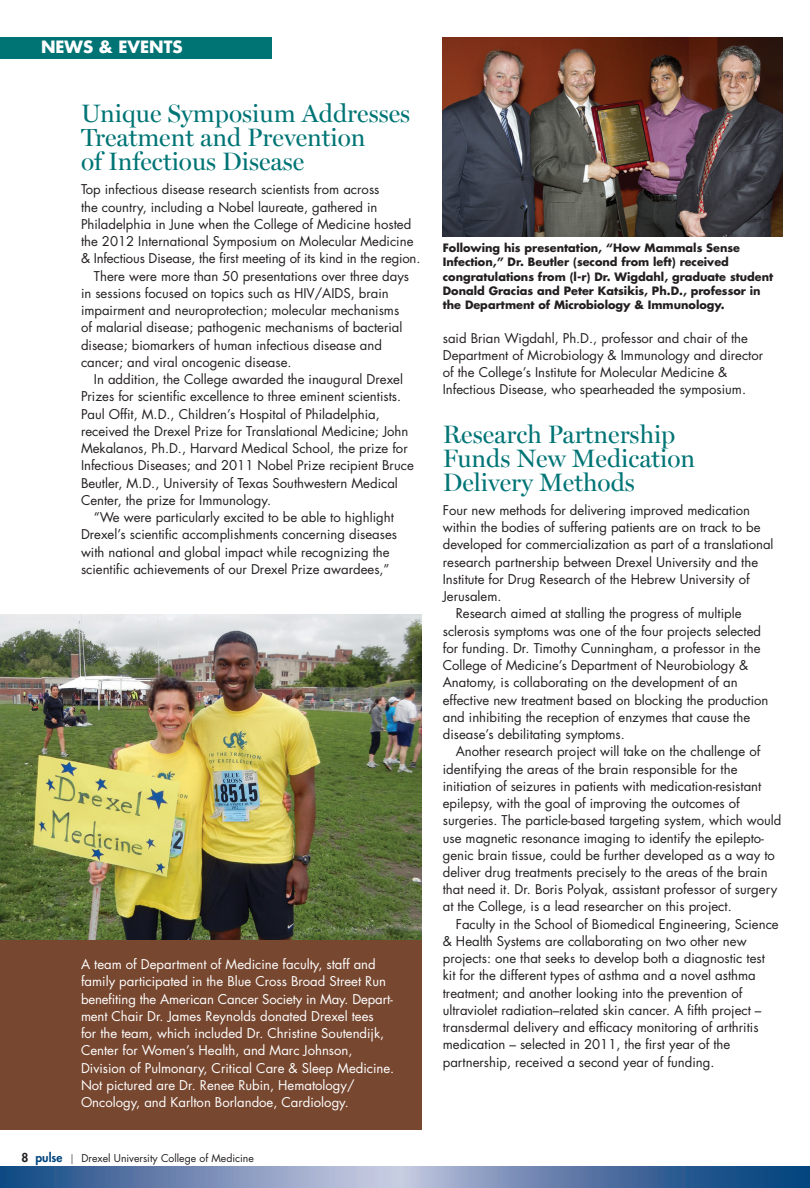
<style>
.page{position:relative;width:810px;height:1188px;background:#fff}
.page>*{position:absolute;margin:0;border:0;box-sizing:border-box;transform-origin:0 0}
.t1{font:25.2px/24px "Miller Display";color:#007475}
.t2{font:700 16.5px "Futura";color:#fff}
.t3{font:13.2px/17.2px "Futura";color:#231f20}
.t4{font:13.2px/17.2px "Futura";color:#fff}
.t5{font:700 11.25px/14.2px "Futura";color:#231f20}
.t6{font:10.5px "Futura";color:#231f20}
.s1{font-weight:800;font-size:12px}
.s2{font-weight:800;font-size:12px;color:#01457f}
.s3{font-family:"Miller Text"}
</style>
<div class="page">
<img style="left:0;top:1166px;width:810px;height:22px">
<div style="left:0;top:37px;width:272px;height:22px;background:#007475"></div>
<img style="left:443px;top:37px;width:340px;height:200px">
<div style="left:0;top:935px;width:421px;height:195px;background:#774730"></div>
<img style="left:0;top:615px;width:421px;height:325px">
<p class="t2" style="left:41px;top:36px;width:120px">News &amp; Events</p>
<h1 class="t1" style="left:81px;top:101px;width:331px">Unique Symposium Addresses<br>Treatment and Prevention<br>of Infectious Disease</h1>
<p class="t3" style="left:81px;top:181px;width:300px">Top infectious disease research scientists from across</p>
<p class="t3" style="left:81px;top:198px;width:298px">the country, including a Nobel laureate, gathered in</p>
<p class="t3" style="left:81px;top:215px;width:332px">Philadelphia in June when the College of Medicine hosted</p>
<p class="t3" style="left:81px;top:233px;width:334px">the 2012 International Symposium on Molecular Medicine</p>
<p class="t3" style="left:81px;top:250px;width:341px">&amp; Infectious Disease, the first meeting of its kind in the region.</p>
<p class="t3" style="left:94px;top:267px;width:317px">There were more than 50 presentations over three days</p>
<p class="t3" style="left:81px;top:284px;width:309px">in sessions focused on topics such as HIV/AIDS, brain</p>
<p class="t3" style="left:81px;top:302px;width:320px">impairment and neuroprotection; molecular mechanisms</p>
<p class="t3" style="left:81px;top:319px;width:323px">of malarial disease; pathogenic mechanisms of bacterial</p>
<p class="t3" style="left:81px;top:336px;width:302px">disease; biomarkers of human infectious disease and</p>
<p class="t3" style="left:81px;top:353px;width:212px">cancer; and viral oncogenic disease.</p>
<p class="t3" style="left:94px;top:371px;width:311px">In addition, the College awarded the inaugural Drexel</p>
<p class="t3" style="left:81px;top:388px;width:322px">Prizes for scientific excellence to three eminent scientists.</p>
<p class="t3" style="left:81px;top:405px;width:300px">Paul Offit, M.D., Children’s Hospital of Philadelphia,</p>
<p class="t3" style="left:81px;top:422px;width:329px">received the Drexel Prize for Translational Medicine; John</p>
<p class="t3" style="left:81px;top:440px;width:328px">Mekalanos, Ph.D., Harvard Medical School, the prize for</p>
<p class="t3" style="left:81px;top:457px;width:334px">Infectious Diseases; and 2011 Nobel Prize recipient Bruce</p>
<p class="t3" style="left:81px;top:474px;width:318px">Beutler, M.D., University of Texas Southwestern Medical</p>
<p class="t3" style="left:81px;top:491px;width:192px">Center, the prize for Immunology.</p>
<p class="t3" style="left:94px;top:509px;width:301px">“We were particularly excited to be able to highlight</p>
<p class="t3" style="left:81px;top:526px;width:318px">Drexel’s scientific accomplishments concerning diseases</p>
<p class="t3" style="left:81px;top:543px;width:310px">with national and global impact while recognizing the</p>
<p class="t3" style="left:81px;top:560px;width:310px">scientific achievements of our Drexel Prize awardees,”</p>
<p class="t4" style="left:81px;top:956px;width:315px">A team of Department of Medicine faculty, staff and family participated in the Blue Cross Broad Street Run benefiting the American Cancer Society in May. Depart&shy;ment Chair Dr. James Reynolds donated Drexel tees<br>for the team, which included Dr. Christine Soutendijk, Center for Women’s Health, and Marc Johnson, Division of Pulmonary, Critical Care &amp; Sleep Medicine.<br>Not pictured are Dr. Renee Rubin, Hematology/ Oncology, and Karlton Borlandoe, Cardiology.</p>
<p class="t6" style="left:22px;top:1151px;width:234px"><span class="s1">8</span> <span class="s2">pulse</span> <span class="s3">|</span> Drexel University College of Medicine</p>
<p class="t5" style="left:443px;top:241px;width:332px">Following his presentation, “How Mammals Sense Infection,” Dr. Beutler (second from left) received congratulations from (l-r) Dr. Wigdahl, graduate student Donald Gracias and Peter Katsikis, Ph.D., professor in the Department of Microbiology &amp; Immunology.</p>
<p class="t3" style="left:443px;top:329px;width:322px">said Brian Wigdahl, Ph.D., professor and chair of the Department of Microbiology &amp; Immunology and director of the College’s Institute for Molecular Medicine &amp; Infectious Disease, who spearheaded the symposium.</p>
<h1 class="t1" style="left:443px;top:422px;width:254px">Research Partnership<br>Funds New Medication<br>Delivery Methods</h1>
<p class="t3" style="left:443px;top:501px;width:309px">Four new methods for delivering improved medication</p>
<p class="t3" style="left:443px;top:519px;width:319px">within the bodies of suffering patients are on track to be</p>
<p class="t3" style="left:443px;top:536px;width:332px">developed for commercialization as part of a translational</p>
<p class="t3" style="left:443px;top:553px;width:317px">research partnership between Drexel University and the</p>
<p class="t3" style="left:443px;top:570px;width:308px">Institute for Drug Research of the Hebrew University of</p>
<p class="t3" style="left:443px;top:588px;width:60px">Jerusalem.</p>
<p class="t3" style="left:456px;top:605px;width:287px">Research aimed at stalling the progress of multiple</p>
<p class="t3" style="left:443px;top:622px;width:320px">sclerosis symptoms was one of the four projects selected</p>
<p class="t3" style="left:443px;top:639px;width:319px">for funding. Dr. Timothy Cunningham, a professor in the</p>
<p class="t3" style="left:443px;top:657px;width:307px">College of Medicine’s Department of Neurobiology &amp;</p>
<p class="t3" style="left:443px;top:674px;width:296px">Anatomy, is collaborating on the development of an</p>
<p class="t3" style="left:443px;top:691px;width:327px">effective new treatment based on blocking the production</p>
<p class="t3" style="left:443px;top:708px;width:309px">and inhibiting the reception of enzymes that cause the</p>
<p class="t3" style="left:443px;top:726px;width:184px">disease’s debilitating symptoms.</p>
<p class="t3" style="left:456px;top:743px;width:306px">Another research project will take on the challenge of</p>
<p class="t3" style="left:443px;top:760px;width:296px">identifying the areas of the brain responsible for the</p>
<p class="t3" style="left:443px;top:777px;width:320px">initiation of seizures in patients with medication-resistant</p>
<p class="t3" style="left:443px;top:795px;width:298px">epilepsy, with the goal of improving the outcomes of</p>
<p class="t3" style="left:443px;top:812px;width:340px">surgeries. The particle-based targeting system, which would</p>
<p class="t3" style="left:443px;top:829px;width:323px">use magnetic resonance imaging to identify the epilepto-</p>
<p class="t3" style="left:443px;top:846px;width:334px">genic brain tissue, could be further developed as a way to</p>
<p class="t3" style="left:443px;top:864px;width:326px">deliver drug treatments precisely to the areas of the brain</p>
<p class="t3" style="left:443px;top:881px;width:336px">that need it. Dr. Boris Polyak, assistant professor of surgery</p>
<p class="t3" style="left:443px;top:898px;width:290px">at the College, is a lead researcher on this project.</p>
<p class="t3" style="left:456px;top:915px;width:325px">Faculty in the School of Biomedical Engineering, Science</p>
<p class="t3" style="left:443px;top:933px;width:305px">&amp; Health Systems are collaborating on two other new</p>
<p class="t3" style="left:443px;top:950px;width:324px">projects: one that seeks to develop both a diagnostic test</p>
<p class="t3" style="left:443px;top:967px;width:314px">kit for the different types of asthma and a novel asthma</p>
<p class="t3" style="left:443px;top:984px;width:301px">treatment; and another looking into the prevention of</p>
<p class="t3" style="left:443px;top:1002px;width:320px">ultraviolet radiation–related skin cancer. A fifth project –</p>
<p class="t3" style="left:443px;top:1019px;width:317px">transdermal delivery and efficacy monitoring of arthritis</p>
<p class="t3" style="left:443px;top:1036px;width:289px">medication – selected in 2011, the first year of the</p>
<p class="t3" style="left:443px;top:1053px;width:273px">partnership, received a second year of funding.</p>
</div>
